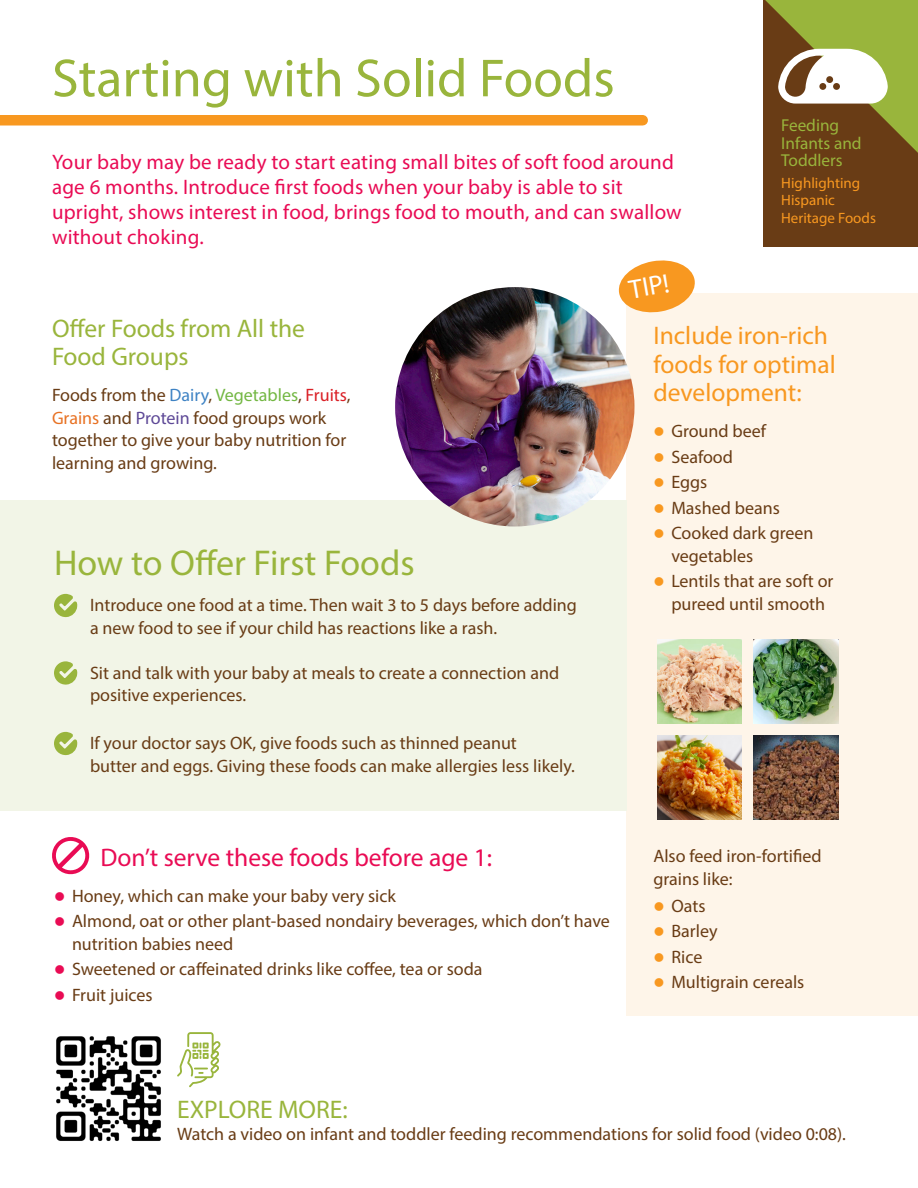
<style>
.page{position:relative;width:918px;height:1188px;background:#fff}
.page>*{position:absolute;margin:0;border:0;box-sizing:border-box;transform-origin:0 0}
.Page_Title{font:54px "Myriad Pro";color:#99b53c}
.Subhead_Green_24{font:36px "Myriad Pro";color:#99b53c}
.t1{font:27px "Myriad Pro";color:#fff}
.Subhead_Orange_17{font:25.5px/28.5px "Myriad Pro";color:#f89820}
.Subhead_Green_17{font:25.5px/28.5px "Myriad Pro";color:#99b53c}
.Subhead_Pink_17{font:25.5px "Myriad Pro";color:#e90b54}
.Page_Subtitle_14{font:21px/25.2px "Myriad Pro";letter-spacing:.01em;color:#e90b54}
.Paragraph_Text{font:18px/22.5px "Myriad Pro";color:#693c15}
.Bulleted_Text{font:18px/22.5px "Myriad Pro";color:#693c15}
.t2{font:17.25px/17.2px "Myriad Pro";color:#99b53c}
.t3{font:15px/17.2px "Myriad Pro";color:#f89820}
.s1{color:#3f83c4}
.s2{color:#73b743}
.s3{color:#da2026}
.s4{color:#e87224}
.s5{color:#5e4997}
.s6{color:#e90b54}
.s7{color:#f89820}
</style>
<div class="page">
<div style="left:626px;top:293px;width:292px;height:722px;background:#fef5e9"></div>
<div style="left:0;top:500px;width:626px;height:311px;background:#f2f5e7"></div>
<div style="left:0;top:115px;width:643px;height:11px;background:#f89820"></div>
<img style="left:395px;top:287px;width:239px;height:239px;border-radius:120px">
<svg style="left:54px;top:594px;width:23px;height:24px"></svg>
<svg style="left:54px;top:661px;width:23px;height:24px"></svg>
<svg style="left:54px;top:732px;width:23px;height:24px"></svg>
<svg style="left:52px;top:837px;width:38px;height:38px"></svg>
<svg style="left:618px;top:260px;width:77px;height:53px"></svg>
<svg style="left:177px;top:1032px;width:44px;height:55px"></svg>
<div style="left:764px;top:0;width:154px;height:247px;background:#693c15"></div>
<svg style="left:765px;top:0;width:153px;height:153px"></svg>
<img style="left:658px;top:640px;width:84px;height:84px">
<img style="left:754px;top:640px;width:84px;height:84px">
<img style="left:658px;top:735px;width:84px;height:85px">
<img style="left:754px;top:735px;width:84px;height:85px">
<img style="left:56px;top:1036px;width:105px;height:105px">
<h1 class="Page_Title" style="left:52px;top:45px;width:564px">Starting with Solid Foods</h1>
<h2 class="Page_Subtitle_14" style="left:52px;top:149px;width:631px">Your baby may be ready to start eating small bites of soft food around age 6 months. Introduce first foods when your baby is able to sit upright, shows interest in food, brings food to mouth, and can swallow without choking.</h2>
<h3 class="t1" style="left:626px;top:274px;width:42px;rotate:-10deg">TIP!</h3>
<p class="t2" style="left:781px;top:117px;width:82px">Feeding<br>Infants and<br>Toddlers</p>
<p class="t3" style="left:781px;top:174px;width:96px">Highlighting<br>Hispanic<br>Heritage Foods</p>
<h3 class="Subhead_Green_17" style="left:52px;top:313px;width:255px">Offer Foods from All the<br>Food Groups</h3>
<p class="Paragraph_Text" style="left:52px;top:383px;width:300px">Foods from the <span class="s1">Dairy</span>, <span class="s2">Vegetables</span>, <span class="s3">Fruits</span>, <span class="s4">Grains</span> and <span class="s5">Protein</span> food groups work together to give your baby nutrition for learning and growing.</p>
<h3 class="Subhead_Green_24" style="left:54px;top:541px;width:362px">How to Offer First Foods</h3>
<p class="Paragraph_Text" style="left:90px;top:594px;width:488px">Introduce one food at a time. Then wait 3 to 5 days before adding a new food to see if your child has reactions like a rash.</p>
<p class="Paragraph_Text" style="left:90px;top:661px;width:471px">Sit and talk with your baby at meals to create a connection and positive experiences.</p>
<p class="Paragraph_Text" style="left:90px;top:732px;width:486px">If your doctor says OK, give foods such as thinned peanut<br>butter and eggs. Giving these foods can make allergies less likely.</p>
<h3 class="Subhead_Pink_17" style="left:100px;top:841px;width:393px">Don’t serve these foods before age 1:</h3>
<p class="Bulleted_Text" style="left:54px;top:884px;width:343px"><span class="s6">●</span> Honey, which can make your baby very sick</p>
<p class="Bulleted_Text" style="left:72px;top:910px;width:539px;text-indent:-18px"><span class="s6">●</span> Almond, oat or other plant-based nondairy beverages, which don’t have nutrition babies need</p>
<p class="Bulleted_Text" style="left:54px;top:958px;width:430px"><span class="s6">●</span> Sweetened or caffeinated drinks like coffee, tea or soda</p>
<p class="Bulleted_Text" style="left:54px;top:983px;width:100px"><span class="s6">●</span> Fruit juices</p>
<h3 class="Subhead_Orange_17" style="left:653px;top:321px;width:184px">Include iron-rich foods for optimal development:</h3>
<p class="Bulleted_Text" style="left:653px;top:420px;width:114px"><span class="s7">●</span> Ground beef</p>
<p class="Bulleted_Text" style="left:653px;top:445px;width:81px"><span class="s7">●</span> Seafood</p>
<p class="Bulleted_Text" style="left:653px;top:471px;width:56px"><span class="s7">●</span> Eggs</p>
<p class="Bulleted_Text" style="left:653px;top:496px;width:128px"><span class="s7">●</span> Mashed beans</p>
<p class="Bulleted_Text" style="left:671px;top:522px;width:144px;text-indent:-18px"><span class="s7">●</span> Cooked dark green vegetables</p>
<p class="Bulleted_Text" style="left:653px;top:570px;width:182px;text-align:center"><span class="s7">●</span> Lentils that are soft or pureed until smooth</p>
<p class="Paragraph_Text" style="left:653px;top:845px;width:170px">Also feed iron-fortified grains like:</p>
<p class="Bulleted_Text" style="left:653px;top:894px;width:54px"><span class="s7">●</span> Oats</p>
<p class="Bulleted_Text" style="left:653px;top:920px;width:66px"><span class="s7">●</span> Barley</p>
<p class="Bulleted_Text" style="left:653px;top:945px;width:51px"><span class="s7">●</span> Rice</p>
<p class="Bulleted_Text" style="left:653px;top:971px;width:153px"><span class="s7">●</span> Multigrain cereals</p>
<h3 class="Subhead_Green_17" style="left:177px;top:1095px;width:172px">EXPLORE MORE:</h3>
<p class="Paragraph_Text" style="left:177px;top:1123px;width:670px">Watch a video on infant and toddler feeding recommendations for solid food (video 0:08).</p>
</div>
